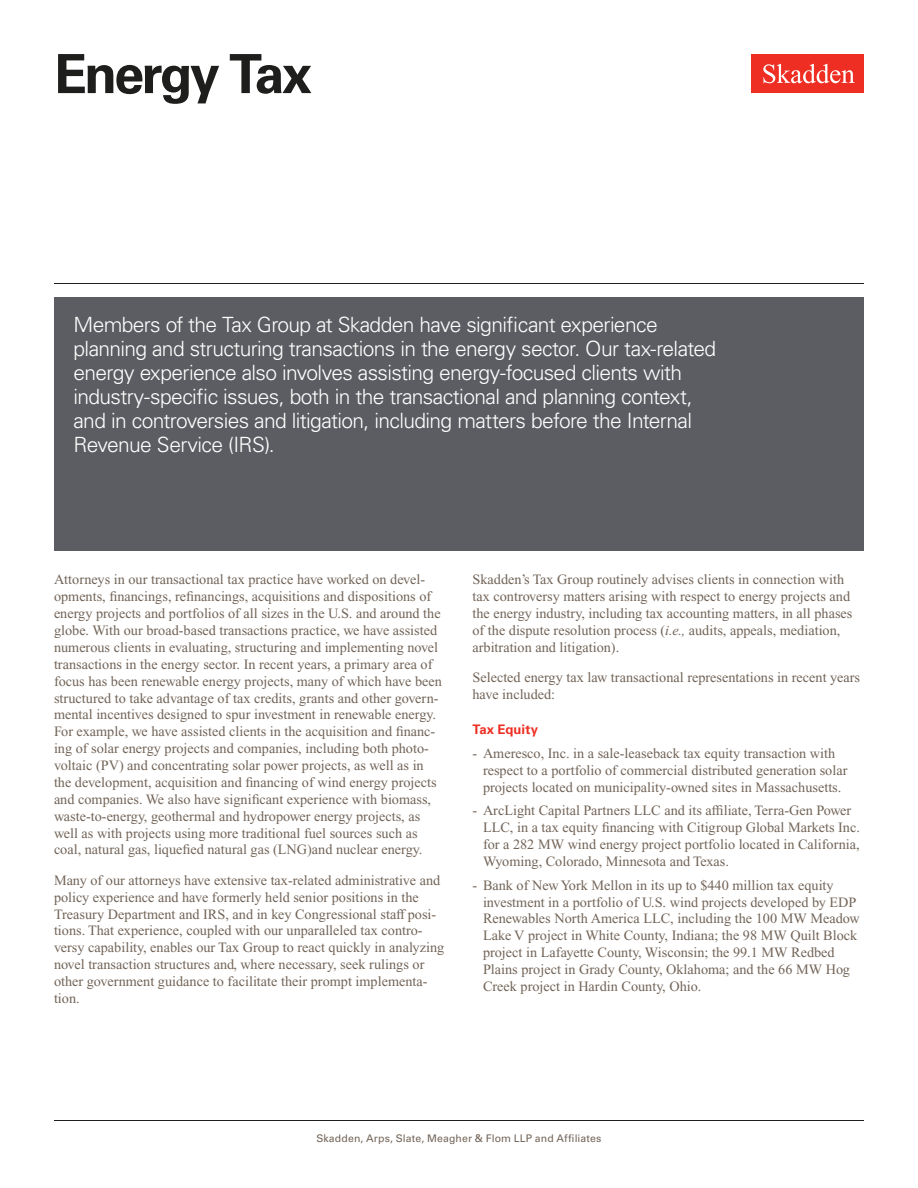
<style>
.page{position:relative;width:918px;height:1188px;background:#fff}
.page>*{position:absolute;margin:0;border:0;box-sizing:border-box;transform-origin:0 0}
.Practice_Area{font:700 54px "Univers LT Std";letter-spacing:-.055em;color:#1e1e1d}
.Feature_Box{font:300 21px/24px "Univers LT Std";letter-spacing:-.03em;color:#fff}
.Main_Body{font:14.25px/16.8px "Times New Roman PS Std";color:#726458}
.Header_Before_Bullet{font:700 13.2px "Univers LT Std";letter-spacing:.005em;color:#ee2e22}
.t1{font:10.5px "Univers LT Std";letter-spacing:.01em;color:#726458}
.s1{font-style:italic}
</style>
<div class="page">
<div style="left:752px;top:54px;width:112px;height:39px;background:#ee2e22"></div>
<svg style="left:763px;top:64px;width:92px;height:19px"></svg>
<div style="left:54px;top:297px;width:810px;height:253px;background:#5b5d62"></div>
<hr style="left:54px;top:1120px;width:810px;height:1px;background:#1e1e1d">
<hr style="left:54px;top:283px;width:810px;height:1px;background:#1e1e1d">
<h1 class="Practice_Area" style="left:54px;top:42px;width:259px">Energy Tax</h1>
<p class="Feature_Box" style="left:74px;top:312px;width:644px">Members of the Tax Group at Skadden have significant experience planning and structuring transactions in the energy sector. Our tax-related energy experience also involves assisting energy-focused clients with industry-specific issues, both in the transactional and planning context, and in controversies and litigation, including matters before the Internal Revenue Service (IRS).</p>
<p class="Main_Body" style="left:54px;top:571px;width:389px">Attorneys in our transactional tax practice have worked on devel&shy;opments, financings, refinancings, acquisitions and dispositions of energy projects and portfolios of all sizes in the U.S. and around the globe. With our broad-based transactions practice, we have assisted numerous clients in evaluating, structuring and implementing novel transactions in the energy sector. In recent years, a primary area of focus has been renewable energy projects, many of which have been structured to take advantage of tax credits, grants and other govern&shy;mental incentives designed to spur investment in renewable energy.<br>For example, we have assisted clients in the acquisition and financ&shy;ing of solar energy projects and companies, including both photo&shy;voltaic (PV) and concentrating solar power projects, as well as in the development, acquisition and financing of wind energy projects and companies. We also have significant experience with biomass, waste-to-energy, geothermal and hydropower energy projects, as well as with projects using more traditional fuel sources such as coal, natural gas, liquefied natural gas (LNG)and nuclear energy.</p>
<p class="Main_Body" style="left:54px;top:872px;width:392px">Many of our attorneys have extensive tax-related administrative and policy experience and have formerly held senior positions in the Treasury Department and IRS, and in key Congressional staff posi&shy;tions. That experience, coupled with our unparalleled tax contro&shy;versy capability, enables our Tax Group to react quickly in analyzing novel transaction structures and, where necessary, seek rulings or other government guidance to facilitate their prompt implementa&shy;tion.</p>
<p class="Main_Body" style="left:472px;top:571px;width:381px">Skadden’s Tax Group routinely advises clients in connection with tax controversy matters arising with respect to energy projects and the energy industry, including tax accounting matters, in all phases of the dispute resolution process (<span class="s1">i.e.,</span> audits, appeals, mediation, arbitration and litigation).</p>
<p class="Main_Body" style="left:472px;top:669px;width:389px">Selected energy tax law transactional representations in recent years have included:</p>
<h2 class="Header_Before_Bullet" style="left:472px;top:722px;width:67px">Tax Equity</h2>
<p class="Main_Body" style="left:483px;top:745px;width:366px;text-indent:-10px">- Ameresco, Inc. in a sale-leaseback tax equity transaction with respect to a portfolio of commercial distributed generation solar projects located on municipality-owned sites in Massachusetts.</p>
<p class="Main_Body" style="left:483px;top:802px;width:378px;text-indent:-10px">- ArcLight Capital Partners LLC and its affiliate, Terra-Gen Power LLC, in a tax equity financing with Citigroup Global Markets Inc. for a 282 MW wind energy project portfolio located in California, Wyoming, Colorado, Minnesota and Texas.</p>
<p class="Main_Body" style="left:483px;top:877px;width:378px;text-indent:-10px">- Bank of New York Mellon in its up to $440 million tax equity investment in a portfolio of U.S. wind projects developed by EDP Renewables North America LLC, including the 100 MW Meadow Lake V project in White County, Indiana; the 98 MW Quilt Block project in Lafayette County, Wisconsin; the 99.1 MW Redbed Plains project in Grady County, Oklahoma; and the 66 MW Hog Creek project in Hardin County, Ohio.</p>
<p class="t1" style="left:316px;top:1132px;width:287px">Skadden, Arps, Slate, Meagher &amp; Flom LLP and Affiliates</p>
</div>
